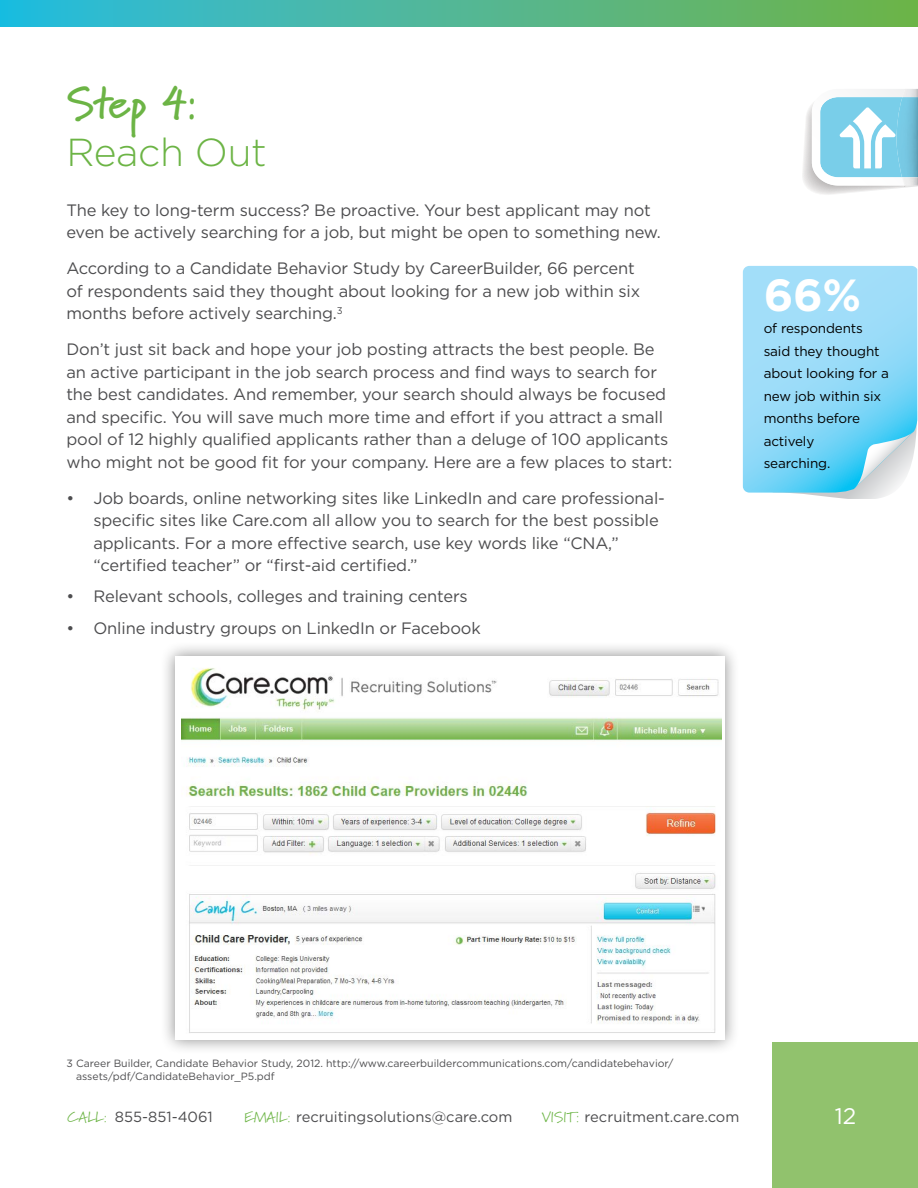
<style>
.page{position:relative;width:918px;height:1188px;background:#fff}
.page>*{position:absolute;margin:0;border:0;box-sizing:border-box;transform-origin:0 0}
.t1{font:700 45px "Marydale";color:#6cb445}
.t2{font:700 45px "Gotham";color:#fff}
.t3{font:300 39px "Gotham";letter-spacing:-.01em;color:#6cb445}
.t4{font:22.5px "Gotham";color:#fff}
.t5{font:16.5px/22.5px "Gotham";letter-spacing:-.01em;color:#4d4d4f}
.t6{font:14.7px "Gotham";color:#4d4d4f}
.t7{font:13.5px/22.5px "Gotham";letter-spacing:-.01em;color:#000}
.t8{font:10.5px/12.6px "Gotham";color:#4d4d4f}
.s1{font-family:"Marydale";color:#6cb445}
</style>
<div class="page">
<div style="left:773px;top:1043px;width:145px;height:145px;background:#91c26d"></div>
<svg style="left:743px;top:266px;width:174px;height:233px;background:#94daf6"></svg>
<div style="left:0;top:0;width:918px;height:27px;background:linear-gradient(to right,#2abbe1,#73b348)"></div>
<svg style="left:802px;top:89px;width:116px;height:106px"></svg>
<div style="left:160px;top:641px;width:580px;height:414px;background:#000;opacity:.45"></div>
<div style="left:176px;top:656px;width:549px;height:384px;background:#fff"></div>
<img style="left:181px;top:668px;width:540px;height:365px">
<h1 class="t1" style="left:66px;top:76px;width:133px">Step 4:</h1>
<h2 class="t3" style="left:66px;top:128px;width:202px">Reach Out</h2>
<p class="t5" style="left:66px;top:198px;width:596px">The key to long-term success? Be proactive. Your best applicant may not even be actively searching for a job, but might be open to something new.</p>
<p class="t5" style="left:66px;top:257px;width:575px">According to a Candidate Behavior Study by CareerBuilder, 66 percent of respondents said they thought about looking for a new job within six months before actively searching.<sup>3</sup></p>
<p class="t5" style="left:66px;top:338px;width:607px">Don’t just sit back and hope your job posting attracts the best people. Be an active participant in the job search process and find ways to search for the best candidates. And remember, your search should always be focused and specific. You will save much more time and effort if you attract a small pool of 12 highly qualified applicants rather than a deluge of 100 applicants who might not be good fit for your company. Here are a few places to start:</p>
<p class="t5" style="left:93px;top:486px;width:573px;text-indent:-27px">• Job boards, online networking sites like LinkedIn and care professional&shy;specific sites like Care.com all allow you to search for the best possible applicants. For a more effective search, use key words like “CNA,” “certified teacher” or “first-aid certified.”</p>
<p class="t5" style="left:66px;top:585px;width:403px">• Relevant schools, colleges and training centers</p>
<p class="t5" style="left:66px;top:616px;width:416px">• Online industry groups on LinkedIn or Facebook</p>
<h1 class="t2" style="left:764px;top:265px;width:99px">66%</h1>
<p class="t7" style="left:764px;top:317px;width:127px">of respondents said they thought about looking for a new job within six months before actively<br>searching.</p>
<p class="t8" style="left:76px;top:1057px;width:599px;text-indent:-10px">3 Career Builder, Candidate Behavior Study, 2012. http://www.careerbuildercommunications.com/candidatebehavior/ assets/pdf/CandidateBehavior_P5.pdf</p>
<p class="t6" style="left:68px;top:1108px;width:147px"><span class="s1">CALL:</span> 855-851-4061</p>
<p class="t6" style="left:244px;top:1108px;width:269px"><span class="s1">EMAIL:</span> recruitingsolutions@care.com</p>
<p class="t6" style="left:542px;top:1108px;width:199px"><span class="s1">VISIT:</span> recruitment.care.com</p>
<h3 class="t4" style="left:835px;top:1102px;width:23px">12</h3>
</div>
